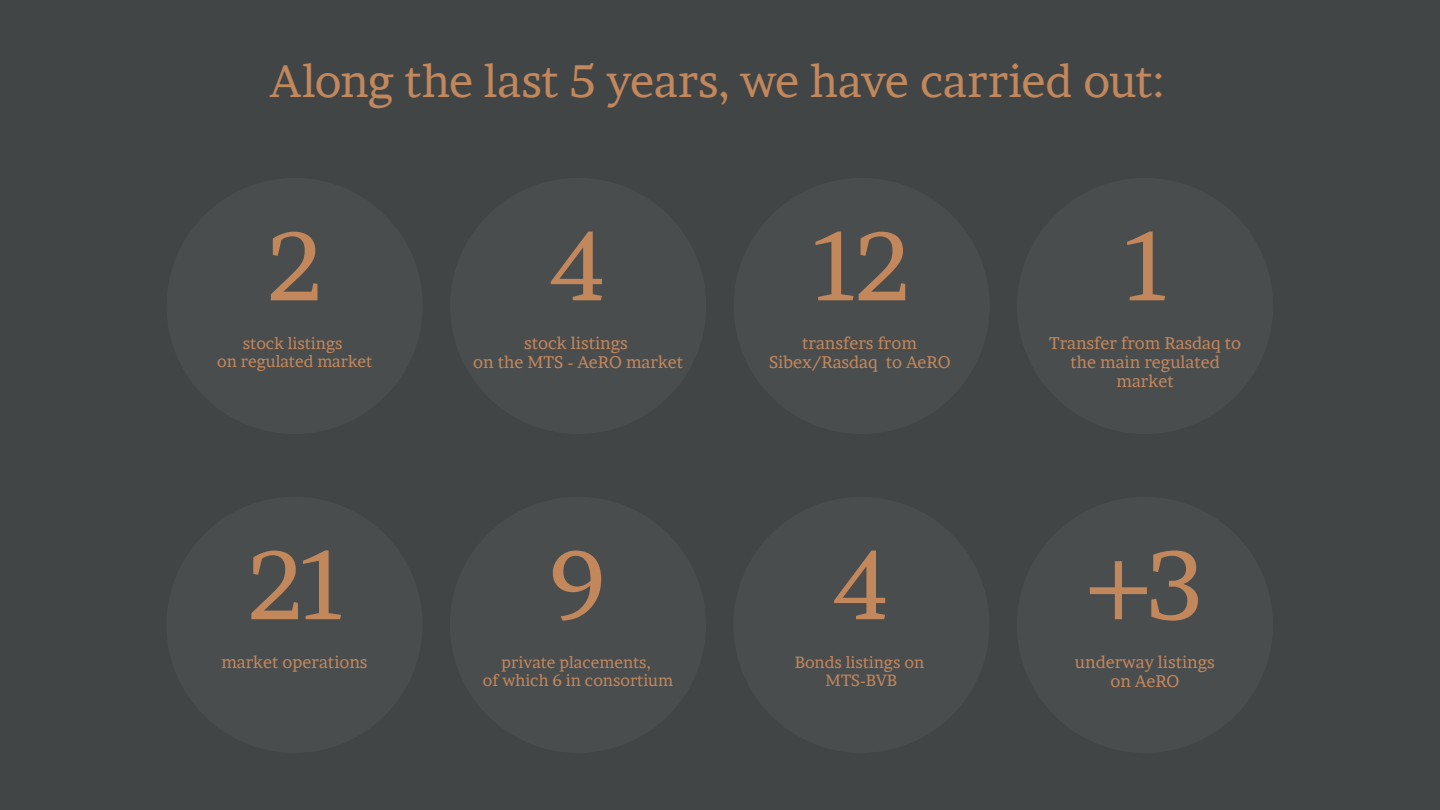
<style>
.page{position:relative;width:1440px;height:810px;background:#424545}
.page>*{position:absolute;margin:0;border:0;box-sizing:border-box;transform-origin:0 0}
.t1{font:96.15px "Brawler";color:#c3875c}
.t2{font:45.15px "Brawler";letter-spacing:-.005em;color:#c3875c}
.t3{font:16.8px/19.2px "Brawler";color:#c3875c;text-align:center}
.t4{font:16.2px/18.5px "Brawler";color:#c3875c;text-align:center}
</style>
<div class="page">
<div style="left:167px;top:178px;width:256px;height:256px;background:#4a4d4d;border-radius:50%"></div>
<div style="left:450px;top:178px;width:256px;height:256px;background:#4a4d4d;border-radius:50%"></div>
<div style="left:734px;top:178px;width:256px;height:256px;background:#4a4d4d;border-radius:50%"></div>
<div style="left:1017px;top:178px;width:256px;height:256px;background:#4a4d4d;border-radius:50%"></div>
<div style="left:166px;top:497px;width:257px;height:256px;background:#4a4d4d;border-radius:50%"></div>
<div style="left:450px;top:497px;width:256px;height:256px;background:#4a4d4d;border-radius:50%"></div>
<div style="left:733px;top:497px;width:256px;height:256px;background:#4a4d4d;border-radius:50%"></div>
<div style="left:1017px;top:497px;width:256px;height:256px;background:#4a4d4d;border-radius:50%"></div>
<h2 class="t2" style="left:271px;top:53px;width:896px">Along the last 5 years, we have carried out:</h2>
<h1 class="t1" style="left:267px;top:207px;width:57px">2</h1>
<p class="t4" style="left:217px;top:334px;width:157px">stock listings<br>on regulated market</p>
<h1 class="t1" style="left:247px;top:526px;width:96px">21</h1>
<p class="t3" style="left:221px;top:652px;width:148px">market operations</p>
<h1 class="t1" style="left:550px;top:207px;width:57px">4</h1>
<p class="t3" style="left:473px;top:333px;width:212px">stock listings<br>on the MTS - AeRO market</p>
<h1 class="t1" style="left:550px;top:526px;width:58px">9</h1>
<p class="t4" style="left:483px;top:653px;width:192px">private placements,<br>of which 6 in consortium</p>
<h1 class="t1" style="left:813px;top:207px;width:99px">12</h1>
<p class="t3" style="left:769px;top:333px;width:183px">transfers from<br>Sibex/Rasdaq to AeRO</p>
<h1 class="t1" style="left:834px;top:526px;width:57px">4</h1>
<p class="t4" style="left:795px;top:653px;width:131px">Bonds listings on<br>MTS-BVB</p>
<h1 class="t1" style="left:1125px;top:207px;width:43px">1</h1>
<p class="t3" style="left:1049px;top:333px;width:194px">Transfer from Rasdaq to the main regulated market</p>
<h1 class="t1" style="left:1087px;top:526px;width:118px">+3</h1>
<p class="t3" style="left:1075px;top:652px;width:141px">underway listings on AeRO</p>
</div>
